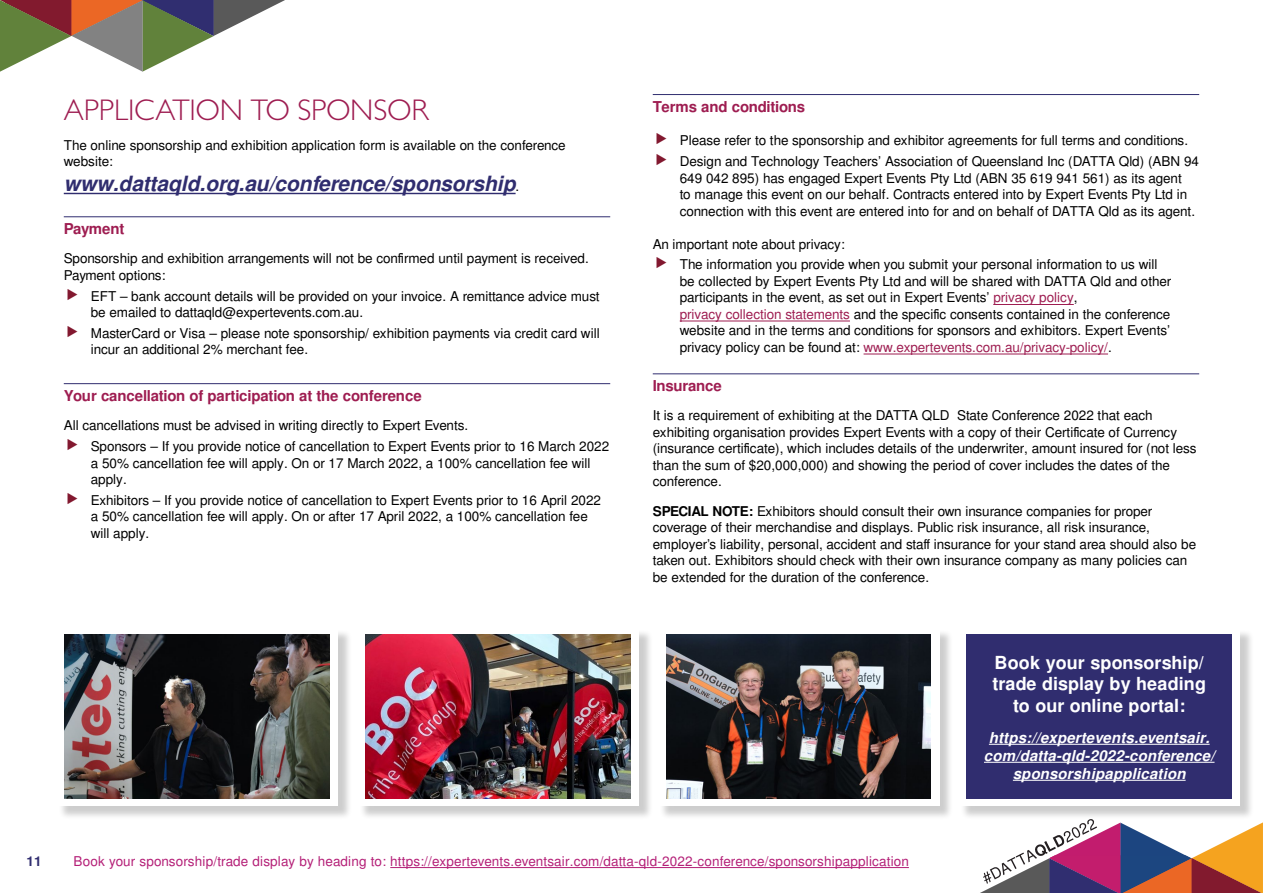
<style>
.page{position:relative;width:1263px;height:893px;background:#fff}
.page>*{position:absolute;margin:0;border:0;box-sizing:border-box;transform-origin:0 0}
.t1{font:300 30px "Gill Sans";color:#9e1d51}
.t2{font:italic 700 21px "Free Sans";letter-spacing:-.01em;color:#302d6f}
.t3{font:700 18px/21.6px "Free Sans";letter-spacing:.005em;color:#fff;text-align:center}
.t4{font:italic 700 15px/18px "Free Sans";letter-spacing:.01em;color:#fff;text-align:center}
.t5{font:700 15px "Free Sans";letter-spacing:-.015em;color:#9e1d51}
.t6{font:13.5px/16.5px "Free Sans";color:#000}
.t7{font:13.5px "Free Sans";letter-spacing:.005em;color:#b41f77}
.t8{font:700 13.5px "Free Sans";color:#302d6f}
.s1{font-weight:400;font-style:normal;font-size:13.5px;color:#000}
.s2{color:#9e1d51}
.s3{font-weight:700}
</style>
<div class="page">
<hr style="left:390px;top:867px;width:519px;height:1px;background:#b41f77">
<svg style="left:980px;top:820px;width:283px;height:73px"></svg>
<svg style="left:0;top:0;width:285px;height:72px"></svg>
<hr style="left:64px;top:193px;width:452px;height:1px;background:#302d6f">
<hr style="left:64px;top:216px;width:546px;height:1px;background:#302d6f">
<hr style="left:64px;top:383px;width:546px;height:1px;background:#302d6f">
<hr style="left:653px;top:94px;width:546px;height:1px;background:#302d6f">
<hr style="left:993px;top:304px;width:81px;height:1px;background:#9e1d51">
<hr style="left:680px;top:321px;width:170px;height:1px;background:#9e1d51">
<hr style="left:863px;top:354px;width:245px;height:1px;background:#9e1d51">
<hr style="left:653px;top:373px;width:546px;height:1px;background:#302d6f">
<div style="left:58px;top:629px;width:294px;height:191px;background:#000;opacity:.2"></div>
<div style="left:56px;top:627px;width:282px;height:179px;background:#fff"></div>
<img style="left:65px;top:634px;width:265px;height:164px">
<div style="left:359px;top:629px;width:294px;height:191px;background:#000;opacity:.2"></div>
<div style="left:357px;top:627px;width:282px;height:179px;background:#fff"></div>
<img style="left:365px;top:634px;width:265px;height:164px">
<div style="left:659px;top:629px;width:295px;height:191px;background:#000;opacity:.2"></div>
<div style="left:658px;top:627px;width:281px;height:179px;background:#fff"></div>
<img style="left:666px;top:634px;width:265px;height:164px">
<div style="left:960px;top:629px;width:294px;height:191px;background:#000;opacity:.2"></div>
<div style="left:958px;top:627px;width:282px;height:179px;background:#fff"></div>
<div style="left:967px;top:634px;width:265px;height:165px;background:#302d6f"></div>
<hr style="left:989px;top:744px;width:220px;height:1px;background:#fff">
<hr style="left:984px;top:762px;width:230px;height:1px;background:#fff">
<hr style="left:1013px;top:780px;width:172px;height:1px;background:#fff">
<h1 class="t1" style="left:64px;top:92px;width:367px">APPLICATION TO SPONSOR</h1>
<p class="t6" style="left:64px;top:137px;width:503px">The online sponsorship and exhibition application form is available on the conference website:</p>
<h2 class="t2" style="left:64px;top:169px;width:457px">www.dattaqld.org.au/conference/sponsorship<span class="s1">.</span></h2>
<p class="t5" style="left:64px;top:218px;width:62px">Payment</p>
<p class="t6" style="left:64px;top:251px;width:527px">Sponsorship and exhibition arrangements will not be confirmed until payment is received.<br>Payment options:</p>
<p class="t6" style="left:91px;top:288px;width:510px">EFT – bank account details will be provided on your invoice. A remittance advice must be emailed to dattaqld@expertevents.com.au.</p>
<p class="t6" style="left:91px;top:326px;width:510px">MasterCard or Visa – please note sponsorship/ exhibition payments via credit card will incur an additional 2% merchant fee.</p>
<p class="t5" style="left:64px;top:385px;width:359px">Your cancellation of participation at the conference</p>
<p class="t6" style="left:91px;top:416px;width:520px;line-height:20.7px;text-indent:-27px">All cancellations must be advised in writing directly to Expert Events.<br>Sponsors – If you provide notice of cancellation to Expert Events prior to 16 March 2022</p>
<p class="t6" style="left:91px;top:455px;width:501px">a 50% cancellation fee will apply. On or 17 March 2022, a 100% cancellation fee will apply.</p>
<p class="t6" style="left:91px;top:493px;width:512px">Exhibitors – If you provide notice of cancellation to Expert Events prior to 16 April 2022 a 50% cancellation fee will apply. On or after 17 April 2022, a 100% cancellation fee will apply.</p>
<p class="t5" style="left:653px;top:96px;width:154px">Terms and conditions</p>
<p class="t6" style="left:680px;top:131px;width:521px;line-height:20.7px">Please refer to the sponsorship and exhibitor agreements for full terms and conditions.<br>Design and Technology Teachers’ Association of Queensland Inc (DATTA Qld) (ABN 94</p>
<p class="t6" style="left:680px;top:171px;width:517px">649 042 895) has engaged Expert Events Pty Ltd (ABN 35 619 941 561) as its agent to manage this event on our behalf. Contracts entered into by Expert Events Pty Ltd in connection with this event are entered into for and on behalf of DATTA Qld as its agent.</p>
<p class="t6" style="left:680px;top:234px;width:479px;line-height:20.7px;text-indent:-27px">An important note about privacy:<br>The information you provide when you submit your personal information to us will</p>
<p class="t6" style="left:680px;top:274px;width:493px">be collected by Expert Events Pty Ltd and will be shared with DATTA Qld and other participants in the event, as set out in Expert Events’ <span class="s2">privacy policy</span>,<br><span class="s2">privacy collection statements</span> and the specific consents contained in the conference website and in the terms and conditions for sponsors and exhibitors. Expert Events’ privacy policy can be found at: <span class="s2">www.expertevents.com.au/privacy-policy/</span>.</p>
<p class="t5" style="left:653px;top:375px;width:71px">Insurance</p>
<p class="t6" style="left:653px;top:408px;width:545px">It is a requirement of exhibiting at the DATTA QLD State Conference 2022 that each exhibiting organisation provides Expert Events with a copy of their Certificate of Currency (insurance certificate), which includes details of the underwriter, amount insured for (not less than the sum of $20,000,000) and showing the period of cover includes the dates of the conference.</p>
<p class="t6" style="left:653px;top:504px;width:545px"><span class="s3">SPECIAL NOTE:</span> Exhibitors should consult their own insurance companies for proper coverage of their merchandise and displays. Public risk insurance, all risk insurance, employer’s liability, personal, accident and staff insurance for your stand area should also be taken out. Exhibitors should check with their own insurance company as many policies can be extended for the duration of the conference.</p>
<h3 class="t3" style="left:992px;top:652px;width:215px">Book your sponsorship/ trade display by heading to our online portal:</h3>
<p class="t4" style="left:984px;top:728px;width:232px">https://expertevents.eventsair. com/datta-qld-2022-conference/ sponsorshipapplication</p>
<p class="t8" style="left:27px;top:851px;width:17px">11</p>
<p class="t7" style="left:74px;top:851px;width:837px">Book your sponsorship/trade display by heading to: https://expertevents.eventsair.com/datta-qld-2022-conference/sponsorshipapplication</p>
</div>
